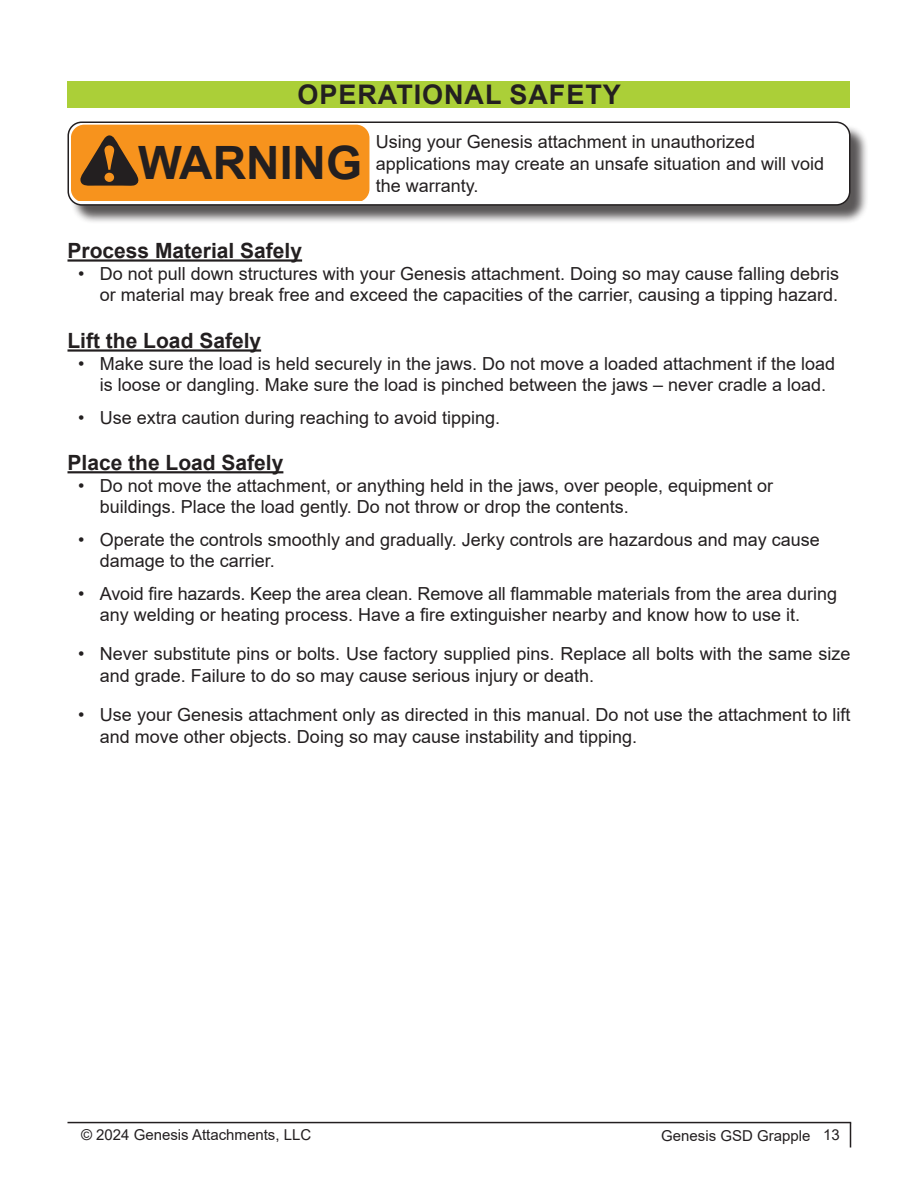
<style>
.page{position:relative;width:918px;height:1188px;background:#fff}
.page>*{position:absolute;margin:0;border:0;box-sizing:border-box;transform-origin:0 0}
.t1{font:700 46.05px "Arial";color:#231f20}
.Dupe_Section_Headings{font:700 27px "Arial";letter-spacing:.035em;color:#231f20}
.Paragraph_Headings{font:700 21px "Arial";color:#231f20}
.General_Paragraph_Style{font:18px/21.6px "Arial";color:#231f20}
.t2{font:15px "Arial";color:#231f20}
.s1{font-family:"Georgia";font-size:50.55px;color:#f7931d}
</style>
<div class="page">
<hr style="left:68px;top:1122px;width:783px;height:1px;background:#231f20">
<svg style="left:850px;top:1123px;width:1px;height:24px"></svg>
<div style="left:70px;top:124px;width:799px;height:100px;background:#231f20;opacity:.75"></div>
<div style="left:68px;top:122px;width:782px;height:83px;background:#fff;border-radius:14px"></div>
<div style="left:68px;top:122px;width:782px;height:84px;border:2px solid #231f20;border-radius:14px"></div>
<svg style="left:71px;top:125px;width:298px;height:76px;background:#e68a1e"></svg>
<hr style="left:68px;top:259px;width:234px;height:3px;background:#231f20">
<hr style="left:68px;top:349px;width:193px;height:3px;background:#231f20">
<hr style="left:68px;top:471px;width:215px;height:2px;background:#231f20">
<div style="left:68px;top:81px;width:782px;height:27px;background:#abcf38"></div>
<p class="Dupe_Section_Headings" style="left:298px;top:76px;width:325px">OPERATIONAL SAFETY</p>
<p class="t1" style="left:100px;top:133px;width:264px"><span class="s1">!</span> WARNING</p>
<p class="General_Paragraph_Style" style="left:376px;top:131px;width:450px">Using your Genesis attachment in unauthorized applications may create an unsafe situation and will void the warranty.</p>
<p class="Paragraph_Headings" style="left:68px;top:236px;width:236px">Process Material Safely</p>
<p class="General_Paragraph_Style" style="left:78px;top:263px;width:762px;text-align:right">• Do not pull down structures with your Genesis attachment. Doing so may cause falling debris or material may break free and exceed the capacities of the carrier, causing a tipping hazard.</p>
<p class="Paragraph_Headings" style="left:68px;top:326px;width:195px">Lift the Load Safely</p>
<p class="General_Paragraph_Style" style="left:100px;top:353px;width:737px;text-indent:-22px">• Make sure the load is held securely in the jaws. Do not move a loaded attachment if the load is loose or dangling. Make sure the load is pinched between the jaws – never cradle a load.</p>
<p class="General_Paragraph_Style" style="left:78px;top:407px;width:423px">• Use extra caution during reaching to avoid tipping.</p>
<p class="Paragraph_Headings" style="left:68px;top:448px;width:217px">Place the Load Safely</p>
<p class="General_Paragraph_Style" style="left:100px;top:474px;width:675px;text-indent:-22px">• Do not move the attachment, or anything held in the jaws, over people, equipment or buildings. Place the load gently. Do not throw or drop the contents.</p>
<p class="General_Paragraph_Style" style="left:100px;top:528px;width:722px;text-indent:-22px">• Operate the controls smoothly and gradually. Jerky controls are hazardous and may cause damage to the carrier.</p>
<p class="General_Paragraph_Style" style="left:100px;top:582px;width:739px;text-indent:-22px">• Avoid fire hazards. Keep the area clean. Remove all flammable materials from the area during any welding or heating process. Have a fire extinguisher nearby and know how to use it.</p>
<p class="General_Paragraph_Style" style="left:100px;top:643px;width:752px;text-indent:-22px">• Never substitute pins or bolts. Use factory supplied pins. Replace all bolts with the same size and grade. Failure to do so may cause serious injury or death.</p>
<p class="General_Paragraph_Style" style="left:100px;top:704px;width:752px;text-indent:-22px">• Use your Genesis attachment only as directed in this manual. Do not use the attachment to lift and move other objects. Doing so may cause instability and tipping.</p>
<p class="t2" style="left:81px;top:1124px;width:232px">© 2024 Genesis Attachments, LLC</p>
<p class="t2" style="left:661px;top:1125px;width:180px">Genesis GSD Grapple 13</p>
</div>
